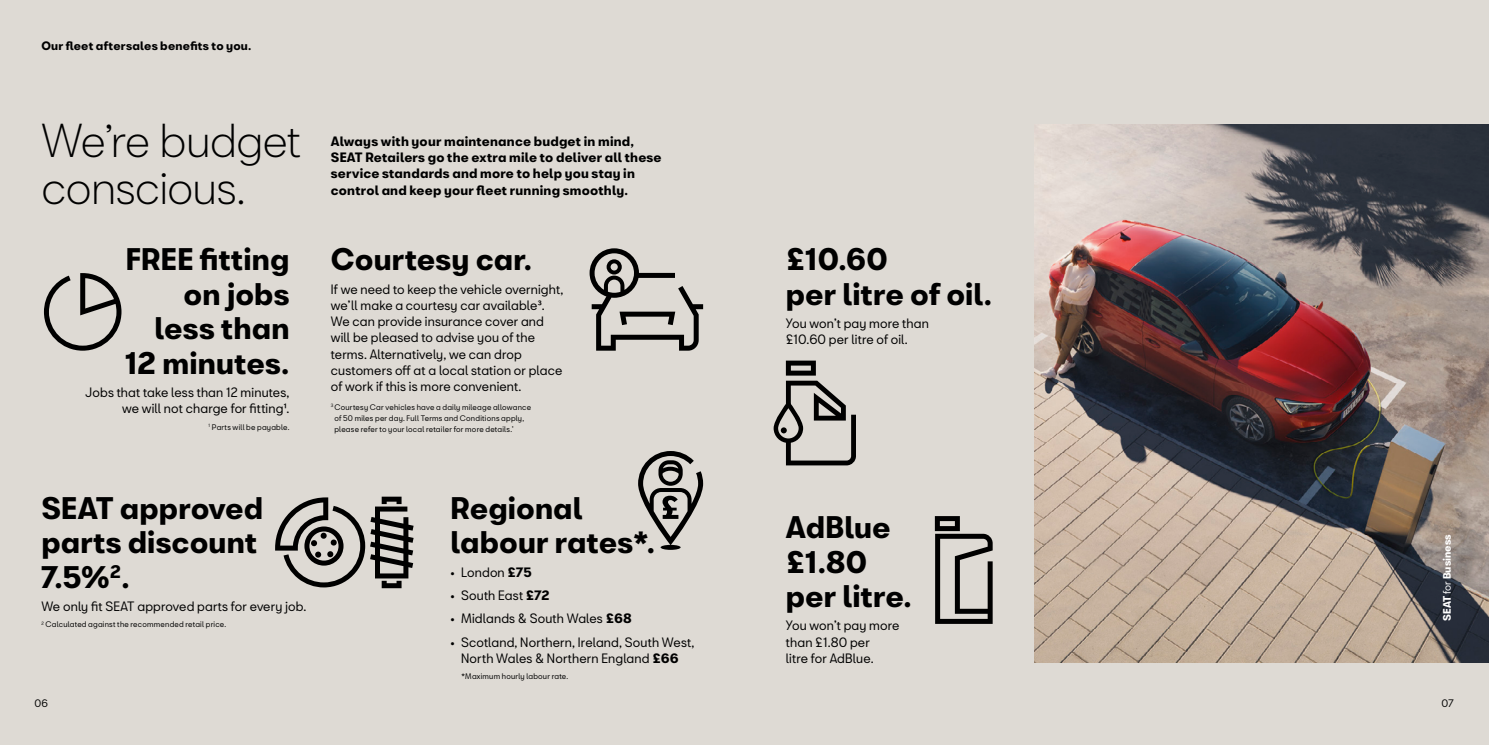
<style>
.page{position:relative;width:1489px;height:745px;background:#fff}
.page>*{position:absolute;margin:0;border:0;box-sizing:border-box;transform-origin:0 0}
.t1{font:300 43.75px/46.2px "Seat Bcn";letter-spacing:-.005em;color:#000}
.t2{font:700 28.75px/34.5px "Seat Bcn";letter-spacing:.005em;color:#000}
.t3{font:12.5px/16.2px "Seat Bcn";letter-spacing:.01em;color:#000}
.t4{font:700 12.5px/16.2px "Seat Bcn";letter-spacing:.015em;color:#000}
.t5{font:700 11.25px "Seat Bcn";letter-spacing:.02em;color:#000}
.t6{font:700 10px "Seat Bcn";color:#fff}
.t7{font:10px "Seat Bcn";color:#000}
.t8{font:7.5px/11.2px "Seat Bcn";letter-spacing:.03em;color:#000}
.s1{font-weight:700}
.s2{font-weight:400}
</style>
<div class="page">
<div style="left:0;top:0;width:1488px;height:744px;background:#dedad4"></div>
<img style="left:1034px;top:124px;width:454px;height:537px">
<svg style="left:589px;top:248px;width:114px;height:102px"></svg>
<svg style="left:44px;top:273px;width:77px;height:77px"></svg>
<svg style="left:275px;top:496px;width:138px;height:92px"></svg>
<svg style="left:638px;top:451px;width:65px;height:98px"></svg>
<svg style="left:773px;top:360px;width:83px;height:105px"></svg>
<svg style="left:934px;top:516px;width:58px;height:107px"></svg>
<p class="t5" style="left:41px;top:36px;width:211px">Our fleet aftersales benefits to you.</p>
<h1 class="t1" style="left:41px;top:112px;width:261px">We’re budget conscious.</h1>
<h2 class="t2" style="left:125px;top:238px;width:166px;text-align:right">FREE fitting on jobs less than<br>12 minutes.</h2>
<p class="t3" style="left:85px;top:382px;width:206px;text-align:right">Jobs that take less than 12 minutes, we will not charge for fitting¹.</p>
<p class="t8" style="left:209px;top:420px;width:82px"><sup>1</sup> Parts will be payable.</p>
<h2 class="t2" style="left:41px;top:486px;width:223px">SEAT approved parts discount<br>7.5%<sup>2</sup>.</h2>
<p class="t3" style="left:41px;top:596px;width:266px">We only fit SEAT approved parts for every job.</p>
<p class="t8" style="left:41px;top:617px;width:186px"><sup>2</sup> Calculated against the recommended retail price.</p>
<p class="t4" style="left:331px;top:131px;width:332px">Always with your maintenance budget in mind, SEAT Retailers go the extra mile to deliver all these service standards and more to help you stay in control and keep your fleet running smoothly.</p>
<h2 class="t2" style="left:331px;top:238px;width:203px">Courtesy car.</h2>
<p class="t3" style="left:331px;top:279px;width:234px">If we need to keep the vehicle overnight, we’ll make a courtesy car available³.<br>We can provide insurance cover and will be pleased to advise you of the terms. Alternatively, we can drop customers off at a local station or place of work if this is more convenient.</p>
<p class="t8" style="left:334px;top:400px;width:198px;text-indent:-4px"><sup>3</sup> Courtesy Car vehicles have a daily mileage allowance of 50 miles per day. Full Terms and Conditions apply, please refer to your local retailer for more details.’</p>
<h2 class="t2" style="left:450px;top:486px;width:206px">Regional labour rates*.</h2>
<p class="t3" style="left:450px;top:561px;width:83px">• London <span class="s1">£75</span></p>
<p class="t3" style="left:450px;top:585px;width:101px">• South East <span class="s1">£72</span></p>
<p class="t3" style="left:450px;top:608px;width:183px">• Midlands &amp; South Wales <span class="s1">£68</span></p>
<p class="t3" style="left:450px;top:631px;width:245px;text-align:center">• Scotland, Northern, Ireland, South West,<br>North Wales &amp; Northern England <span class="s1">£66</span></p>
<p class="t8" style="left:461px;top:669px;width:109px">*Maximum hourly labour rate.</p>
<h2 class="t2" style="left:785px;top:238px;width:208px">£10.60<br>per litre of oil.</h2>
<p class="t3" style="left:785px;top:313px;width:145px">You won’t pay more than £10.60 per litre of oil.</p>
<h2 class="t2" style="left:785px;top:505px;width:127px">AdBlue £1.80 per litre.</h2>
<p class="t3" style="left:785px;top:615px;width:115px">You won’t pay more than £1.80 per<br>litre for AdBlue.</p>
<p class="t6" style="left:1437px;top:620px;width:88px;rotate:-90deg">SEAT <span class="s2">for</span> Business</p>
<p class="t7" style="left:35px;top:694px;width:15px">06</p>
<p class="t7" style="left:1441px;top:694px;width:14px">07</p>
</div>
